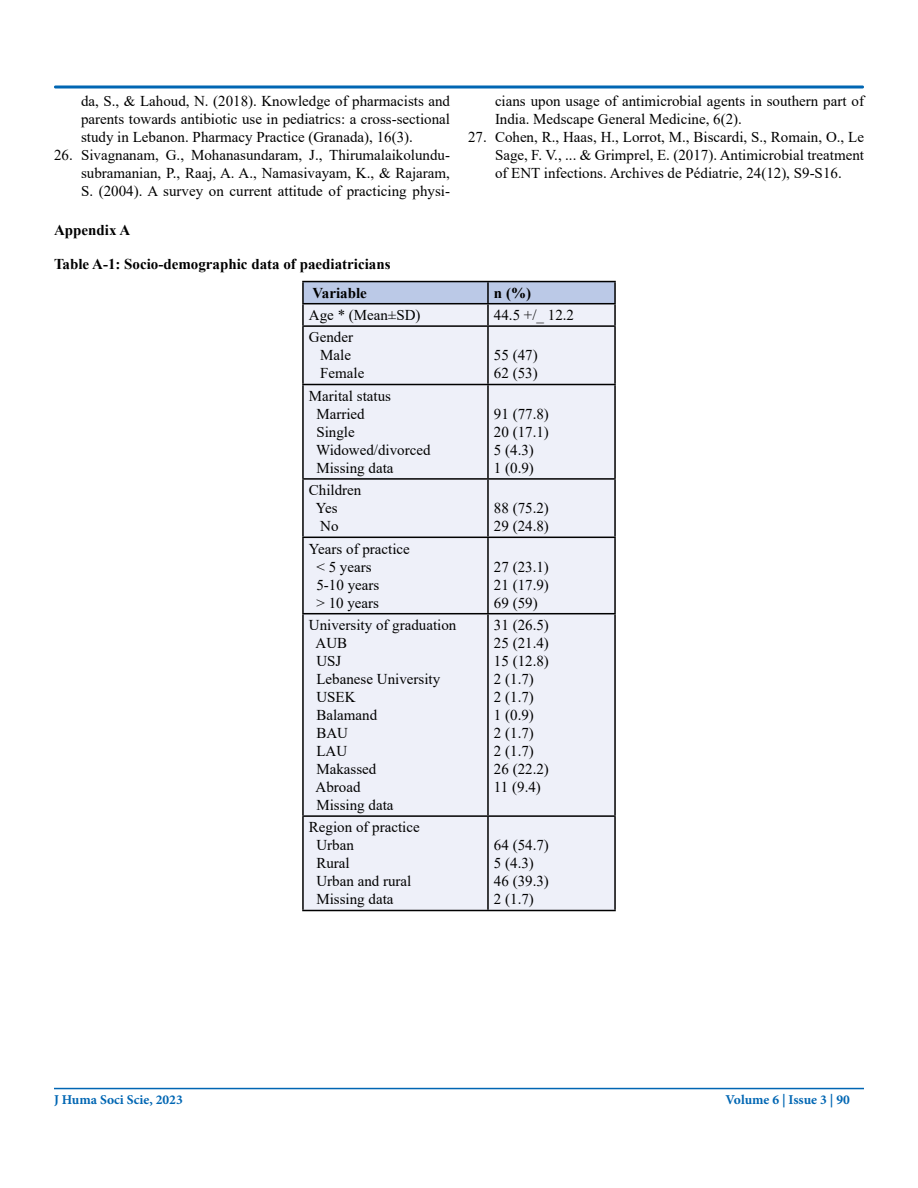
<style>
.page{position:relative;width:918px;height:1188px;background:#fff}
.page>*{position:absolute;margin:0;border:0;box-sizing:border-box;transform-origin:0 0}
.t1{font:15px/18px "Times New Roman";color:#000}
.t2{font:700 15px/28.3px "Times New Roman";color:#000}
.t3{font:700 13.5px "Minion Pro";color:#0066b3}
</style>
<div class="page">
<hr style="left:54px;top:1088px;width:810px;height:1px;background:#0066b3">
<div style="left:54px;top:86px;width:810px;height:2px;border:2px solid #0066b3"></div>
<svg style="left:304px;top:282px;width:310px;height:21px"></svg>
<div style="left:304px;top:304px;width:310px;height:606px;background:#eef0f9"></div>
<hr style="left:302px;top:281px;width:186px;height:1px;background:#000">
<hr style="left:302px;top:282px;width:2px;height:21px;background:#000">
<hr style="left:488px;top:281px;width:128px;height:1px;background:#000">
<hr style="left:487px;top:282px;width:2px;height:21px;background:#000">
<hr style="left:614px;top:282px;width:2px;height:21px;background:#000">
<hr style="left:302px;top:303px;width:186px;height:1px;background:#000">
<hr style="left:302px;top:304px;width:2px;height:21px;background:#000">
<hr style="left:488px;top:303px;width:128px;height:1px;background:#000">
<hr style="left:487px;top:304px;width:2px;height:21px;background:#000">
<hr style="left:614px;top:304px;width:2px;height:21px;background:#000">
<hr style="left:302px;top:325px;width:186px;height:2px;background:#000">
<hr style="left:302px;top:327px;width:2px;height:57px;background:#000">
<hr style="left:488px;top:325px;width:128px;height:2px;background:#000">
<hr style="left:487px;top:327px;width:2px;height:57px;background:#000">
<hr style="left:614px;top:327px;width:2px;height:57px;background:#000">
<hr style="left:302px;top:384px;width:186px;height:1px;background:#000">
<hr style="left:302px;top:385px;width:2px;height:93px;background:#000">
<hr style="left:488px;top:384px;width:128px;height:1px;background:#000">
<hr style="left:487px;top:385px;width:2px;height:93px;background:#000">
<hr style="left:614px;top:385px;width:2px;height:93px;background:#000">
<hr style="left:302px;top:478px;width:186px;height:2px;background:#000">
<hr style="left:302px;top:480px;width:2px;height:57px;background:#000">
<hr style="left:488px;top:478px;width:128px;height:2px;background:#000">
<hr style="left:487px;top:480px;width:2px;height:57px;background:#000">
<hr style="left:614px;top:480px;width:2px;height:57px;background:#000">
<hr style="left:302px;top:537px;width:186px;height:1px;background:#000">
<hr style="left:302px;top:538px;width:2px;height:75px;background:#000">
<hr style="left:488px;top:537px;width:128px;height:1px;background:#000">
<hr style="left:487px;top:538px;width:2px;height:75px;background:#000">
<hr style="left:614px;top:538px;width:2px;height:75px;background:#000">
<hr style="left:302px;top:613px;width:186px;height:1px;background:#000">
<hr style="left:302px;top:614px;width:2px;height:201px;background:#000">
<hr style="left:488px;top:613px;width:128px;height:1px;background:#000">
<hr style="left:487px;top:614px;width:2px;height:201px;background:#000">
<hr style="left:614px;top:614px;width:2px;height:201px;background:#000">
<hr style="left:302px;top:815px;width:186px;height:2px;background:#000">
<hr style="left:302px;top:817px;width:2px;height:93px;background:#000">
<hr style="left:488px;top:815px;width:128px;height:2px;background:#000">
<hr style="left:487px;top:817px;width:2px;height:93px;background:#000">
<hr style="left:614px;top:817px;width:2px;height:93px;background:#000">
<hr style="left:302px;top:910px;width:186px;height:1px;background:#000">
<hr style="left:488px;top:910px;width:128px;height:1px;background:#000">
<p class="t1" style="left:81px;top:91px;width:371px;text-align:justify">da, S., &amp; Lahoud, N. (2018). Knowledge of pharmacists and parents towards antibiotic use in pediatrics: a cross-sectional study in Lebanon. Pharmacy Practice (Granada), 16(3).</p>
<p class="t1" style="left:81px;top:145px;width:371px;text-align:justify;text-indent:-27px">26. Sivagnanam, G., Mohanasundaram, J., Thirumalaikolundu&shy;subramanian, P., Raaj, A. A., Namasivayam, K., &amp; Rajaram, S. (2004). A survey on current attitude of practicing physi-</p>
<p class="t2" style="left:54px;top:216px;width:78px">Appendix A</p>
<p class="t2" style="left:312px;top:250px;width:80px;text-indent:-258px">Table A-1: Socio-demographic data of paediatricians<br>Variable</p>
<p class="t1" style="left:495px;top:91px;width:371px">cians upon usage of antimicrobial agents in southern part of<br>India. Medscape General Medicine, 6(2).</p>
<p class="t1" style="left:495px;top:127px;width:371px;text-align:justify;text-indent:-27px">27. Cohen, R., Haas, H., Lorrot, M., Biscardi, S., Romain, O., Le Sage, F. V., ... &amp; Grimprel, E. (2017). Antimicrobial treatment of ENT infections. Archives de Pédiatrie, 24(12), S9-S16.</p>
<p class="t2" style="left:494px;top:278px;width:39px">n (%)</p>
<p class="t1" style="left:309px;top:306px;width:113px">Age * (Mean±SD)</p>
<p class="t1" style="left:494px;top:306px;width:82px">44.5 +/_ 12.2</p>
<p class="t1" style="left:320px;top:328px;width:46px;text-indent:-11px">Gender<br>Male<br>Female</p>
<p class="t1" style="left:494px;top:346px;width:45px">55 (47)<br>62 (53)</p>
<p class="t1" style="left:316px;top:386px;width:116px;text-indent:-7px">Marital status<br>Married<br>Single<br>Widowed/divorced<br>Missing data</p>
<p class="t1" style="left:316px;top:481px;width:47px;text-indent:-7px">Children<br>Yes<br>No</p>
<p class="t1" style="left:316px;top:539px;width:95px;text-indent:-8px">Years of practice &lt; 5 years<br>5-10 years<br>&gt; 10 years</p>
<p class="t1" style="left:494px;top:404px;width:56px">91 (77.8)<br>20 (17.1)<br>5 (4.3)<br>1 (0.9)</p>
<p class="t1" style="left:494px;top:499px;width:56px">88 (75.2)<br>29 (24.8)</p>
<p class="t1" style="left:494px;top:557px;width:56px;text-align:justify">27 (23.1)<br>21 (17.9)<br>69 (59)</p>
<p class="t1" style="left:316px;top:616px;width:142px;text-indent:-7px">University of graduation<br>AUB<br>USJ<br>Lebanese University<br>USEK<br>Balamand<br>BAU<br>LAU<br>Makassed<br>Abroad<br>Missing data</p>
<p class="t1" style="left:494px;top:616px;width:56px">31 (26.5)<br>25 (21.4)<br>15 (12.8)<br>2 (1.7)<br>2 (1.7)<br>1 (0.9)<br>2 (1.7)<br>2 (1.7)<br>26 (22.2)<br>11 (9.4)</p>
<p class="t1" style="left:316px;top:818px;width:105px;text-indent:-8px">Region of practice<br>Urban<br>Rural<br>Urban and rural<br>Missing data</p>
<p class="t1" style="left:494px;top:836px;width:56px">64 (54.7)<br>5 (4.3)<br>46 (39.3)<br>2 (1.7)</p>
<p class="t3" style="left:54px;top:1090px;width:130px">J Huma Soci Scie, 2023</p>
<p class="t3" style="left:726px;top:1090px;width:126px">Volume 6 | Issue 3 | 90</p>
</div>
